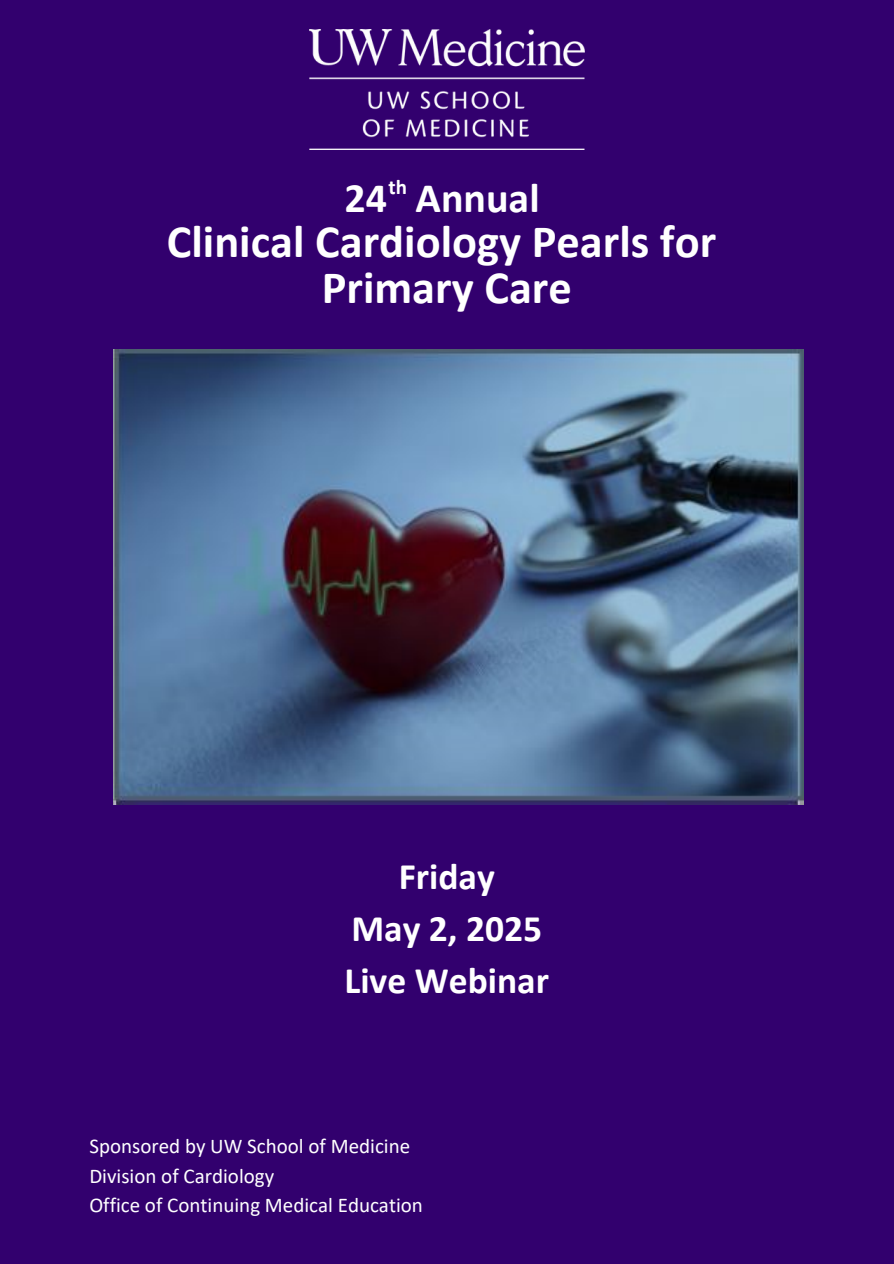
<style>
.page{position:relative;width:894px;height:1264px;background:#fff}
.page>*{position:absolute;margin:0;border:0;box-sizing:border-box;transform-origin:0 0}
.t1{font:700 46.5px/46.2px "Calibri";color:#fff;text-align:center}
.t2{font:700 42px "Calibri";color:#fff}
.t3{font:700 37.5px/51.8px "Calibri";color:#fff;text-align:center}
.t4{font:21px "Calibri";color:#fff}
.t5{font:700 21px "Calibri";color:#fff}
</style>
<div class="page">
<div style="left:0;top:0;width:893px;height:1263px;background:#32006e"></div>
<img style="left:309px;top:30px;width:275px;height:119px">
<img style="left:114px;top:349px;width:689px;height:455px">
<p class="t5" style="left:388px;top:178px;width:20px">th</p>
<p class="t2" style="left:344px;top:180px;width:197px">24 Annual</p>
<p class="t1" style="left:167px;top:222px;width:550px">Clinical Cardiology Pearls for<br>Primary Care</p>
<h1 class="t3" style="left:344px;top:854px;width:206px">Friday<br>May 2, 2025<br>Live Webinar</h1>
<h3 class="t4" style="left:89px;top:1137px;width:322px">Sponsored by UW School of Medicine</h3>
<p class="t4" style="left:89px;top:1166px;width:186px">Division of Cardiology</p>
<h2 class="t4" style="left:89px;top:1196px;width:335px">Office of Continuing Medical Education</h2>
</div>
